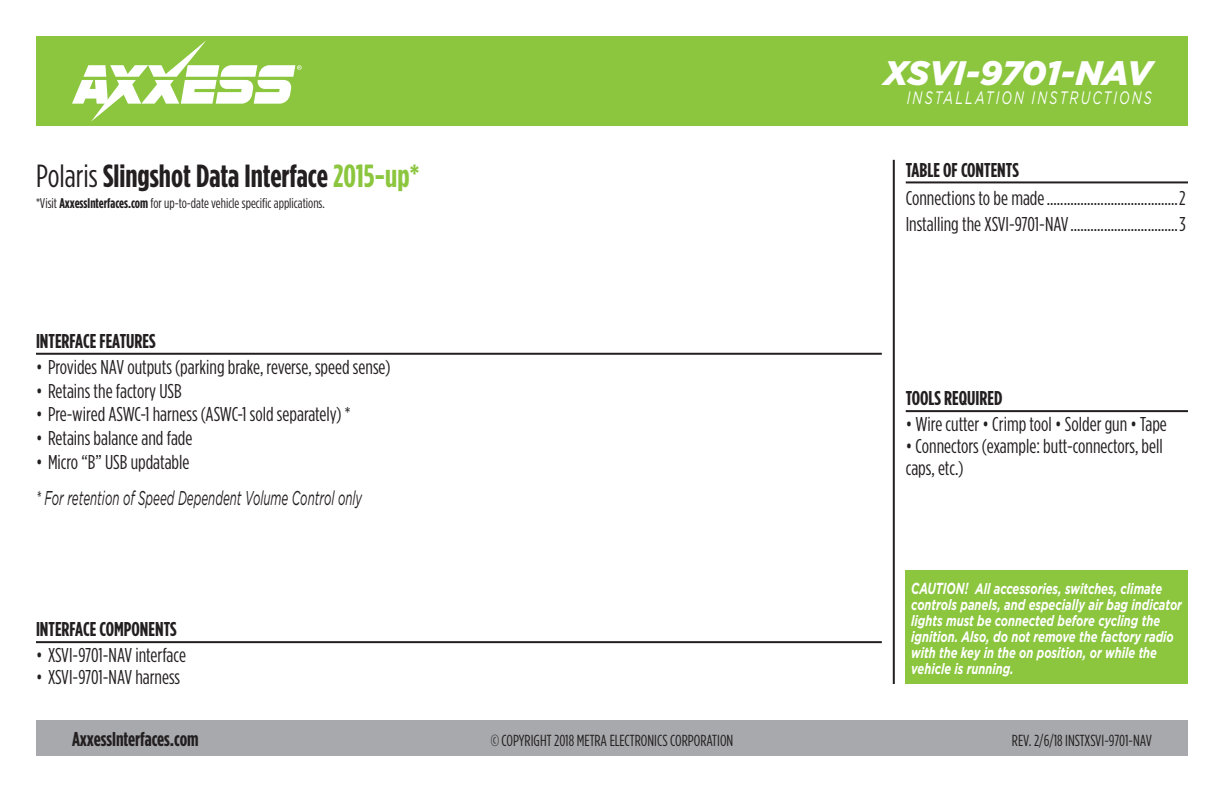
<style>
.page{position:relative;width:1224px;height:792px;background:#fff}
.page>*{position:absolute;margin:0;border:0;box-sizing:border-box;transform-origin:0 0}
.t1{font:italic 900 34px "Gotham";letter-spacing:-.015em;color:#fff}
.t2{font:700 32px "Gotham Condensed";color:#231f20}
.t3{font:20px/22px "Gotham Condensed";color:#231f20}
.t4{font:700 20px "Gotham Condensed";color:#231f20}
.t5{font:italic 20px "Gotham";color:#231f20;scale:.58 1}
.t6{font:italic 18px "Gotham";letter-spacing:.165em;color:#fff;scale:.7 1}
.t7{font:16px "Gotham Condensed";color:#231f20}
.t8{font:italic 700 15px/16px "Gotham";color:#fff;scale:.74 1}
.t9{font:14px "Gotham Condensed";color:#231f20}
.s1{font-weight:400}
.s2{color:#8bc63e}
.s3{font-weight:700}
.s4{font-size:16px}
</style>
<div class="page">
<div style="left:36px;top:720px;width:1152px;height:36px;background:#a8a9ad"></div>
<hr style="left:893px;top:160px;width:2px;height:524px;background:#231f20">
<div style="left:906px;top:570px;width:282px;height:114px;background:#8bc63e"></div>
<div style="left:36px;top:36px;width:1152px;height:90px;background:#8bc63e"></div>
<svg style="left:72px;top:40px;width:230px;height:82px"></svg>
<hr style="left:36px;top:353px;width:846px;height:2px;background:#231f20">
<hr style="left:36px;top:641px;width:846px;height:2px;background:#231f20">
<hr style="left:906px;top:410px;width:282px;height:2px;background:#231f20">
<hr style="left:906px;top:181px;width:282px;height:2px;background:#231f20">
<h2 class="t2" style="left:36px;top:158px;width:385px"><span class="s1">Polaris</span> Slingshot Data Interface <span class="s2">2015-up*</span></h2>
<p class="t9" style="left:36px;top:195px;width:290px">*Visit <span class="s3">AxxessInterfaces.com</span> for up-to-date vehicle specific applications.</p>
<p class="t4" style="left:36px;top:329px;width:121px">INTERFACE FEATURES</p>
<p class="t3" style="left:36px;top:356px;width:356px">• Provides NAV outputs (parking brake, reverse, speed sense)</p>
<p class="t3" style="left:36px;top:380px;width:147px">• Retains the factory USB</p>
<p class="t3" style="left:36px;top:403px;width:316px">• Pre-wired ASWC-1 harness (ASWC-1 sold separately) *</p>
<p class="t3" style="left:36px;top:427px;width:158px">• Retains balance and fade</p>
<p class="t3" style="left:36px;top:450px;width:155px">• Micro “B” USB updatable</p>
<p class="t5" style="left:36px;top:487px;width:564px">* For retention of Speed Dependent Volume Control only</p>
<p class="t4" style="left:36px;top:618px;width:142px">INTERFACE COMPONENTS</p>
<p class="t3" style="left:36px;top:644px;width:151px">• XSVI-9701-NAV interface</p>
<p class="t3" style="left:36px;top:666px;width:146px">• XSVI-9701-NAV harness</p>
<h1 class="t1" style="left:884px;top:53px;width:270px">XSVI-9701-NAV</h1>
<p class="t6" style="left:907px;top:88px;width:352px">INSTALLATION INSTRUCTIONS</p>
<p class="t4" style="left:906px;top:158px;width:115px">TABLE OF CONTENTS</p>
<p class="t3" style="left:906px;top:184px;width:281px;line-height:26px">Connections to be made.......................................2<br>Installing the XSVI-9701-NAV................................3</p>
<p class="t4" style="left:906px;top:387px;width:98px">TOOLS REQUIRED</p>
<p class="t3" style="left:906px;top:413px;width:263px">• Wire cutter • Crimp tool • Solder gun • Tape</p>
<p class="t3" style="left:906px;top:435px;width:259px">• Connectors (example: butt-connectors, bell caps, etc.)</p>
<p class="t8" style="left:911px;top:580px;width:367px"><span class="s4">CAUTION!</span> All accessories, switches, climate controls panels, and especially air bag indicator lights must be connected before cycling the ignition. Also, do not remove the factory radio with the key in the on position, or while the vehicle is running.</p>
<p class="t4" style="left:72px;top:728px;width:128px">AxxessInterfaces.com</p>
<p class="t7" style="left:491px;top:732px;width:244px">© COPYRIGHT 2018 METRA ELECTRONICS CORPORATION</p>
<p class="t7" style="left:1012px;top:732px;width:142px">REV. 2/6/18 INSTXSVI-9701-NAV</p>
</div>
